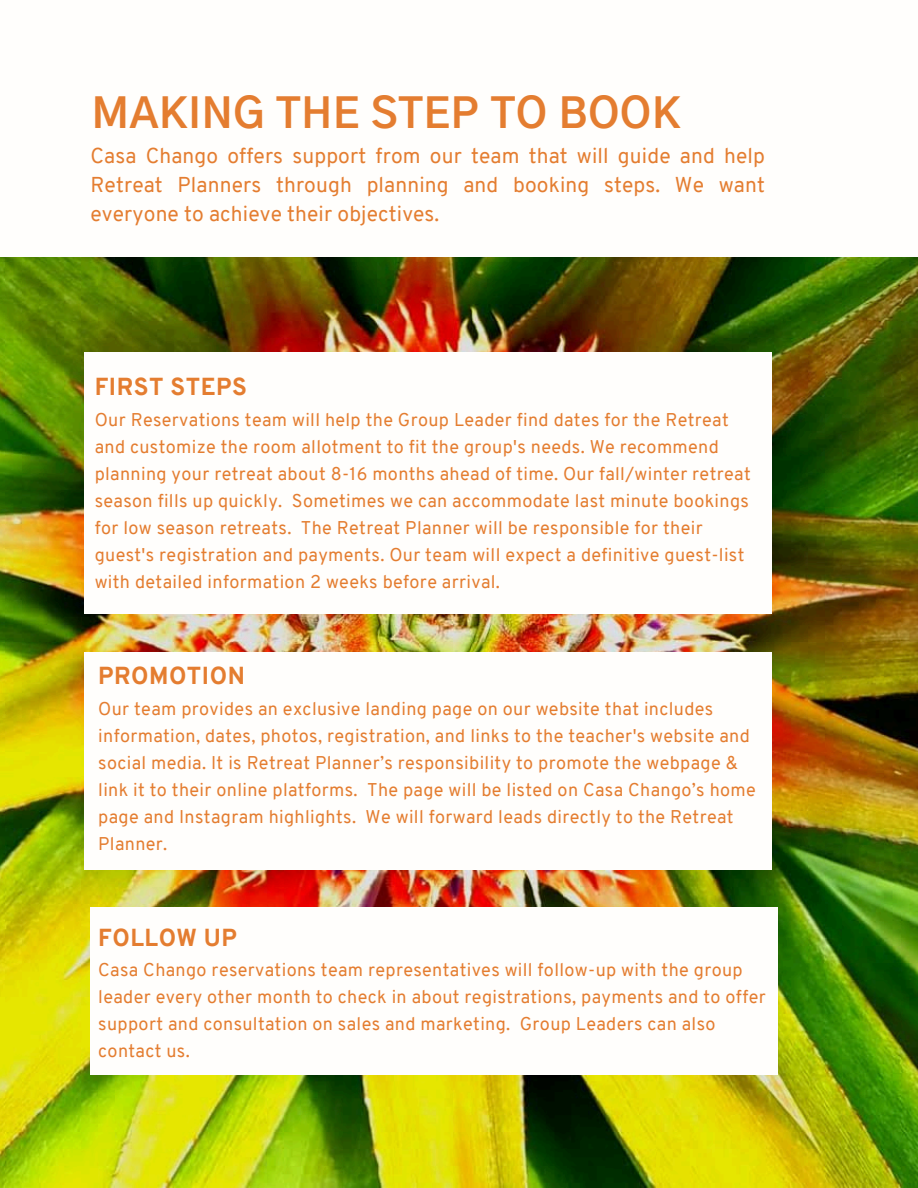
<style>
.page{position:relative;width:918px;height:1188px;background:#fff}
.page>*{position:absolute;margin:0;border:0;box-sizing:border-box;transform-origin:0 0}
.t1{font:700 41.4px "Gothic A1";letter-spacing:.02em;color:#e47d30}
.t2{font:800 24px "Overpass";letter-spacing:.02em;color:#e47d30}
.t3{font:21px/29.2px "Overpass";letter-spacing:.005em;color:#e47d30;text-align:justify}
.t4{font:18px/27px "Overpass";letter-spacing:.02em;color:#e47d30}
</style>
<div class="page">
<img style="left:0;top:257px;width:918px;height:931px">
<div style="left:84px;top:352px;width:688px;height:262px;background:#fffefc"></div>
<div style="left:84px;top:652px;width:688px;height:217px;background:#fffefc"></div>
<div style="left:90px;top:907px;width:688px;height:168px;background:#fffefc"></div>
<h1 class="t1" style="left:92px;top:95px;width:590px">MAKING THE STEP TO BOOK</h1>
<h2 class="t3" style="left:90px;top:143px;width:676px">Casa Chango offers support from our team that will guide and help Retreat Planners through planning and booking steps. We want everyone to achieve their objectives.</h2>
<p class="t2" style="left:95px;top:377px;width:154px">FIRST STEPS</p>
<p class="t4" style="left:95px;top:408px;width:658px">Our Reservations team will help the Group Leader find dates for the Retreat and customize the room allotment to fit the group's needs. We recommend planning your retreat about 8-16 months ahead of time. Our fall/winter retreat season fills up quickly. Sometimes we can accommodate last minute bookings for low season retreats. The Retreat Planner will be responsible for their guest's registration and payments. Our team will expect a definitive guest-list with detailed information 2 weeks before arrival.</p>
<p class="t2" style="left:98px;top:666px;width:148px">PROMOTION</p>
<p class="t4" style="left:98px;top:697px;width:659px">Our team provides an exclusive landing page on our website that includes information, dates, photos, registration, and links to the teacher's website and social media. It is Retreat Planner’s responsibility to promote the webpage &amp; link it to their online platforms. The page will be listed on Casa Chango’s home page and Instagram highlights. We will forward leads directly to the Retreat Planner.</p>
<p class="t2" style="left:98px;top:928px;width:140px">FOLLOW UP</p>
<p class="t4" style="left:98px;top:958px;width:669px">Casa Chango reservations team representatives will follow-up with the group leader every other month to check in about registrations, payments and to offer support and consultation on sales and marketing. Group Leaders can also contact us.</p>
</div>
